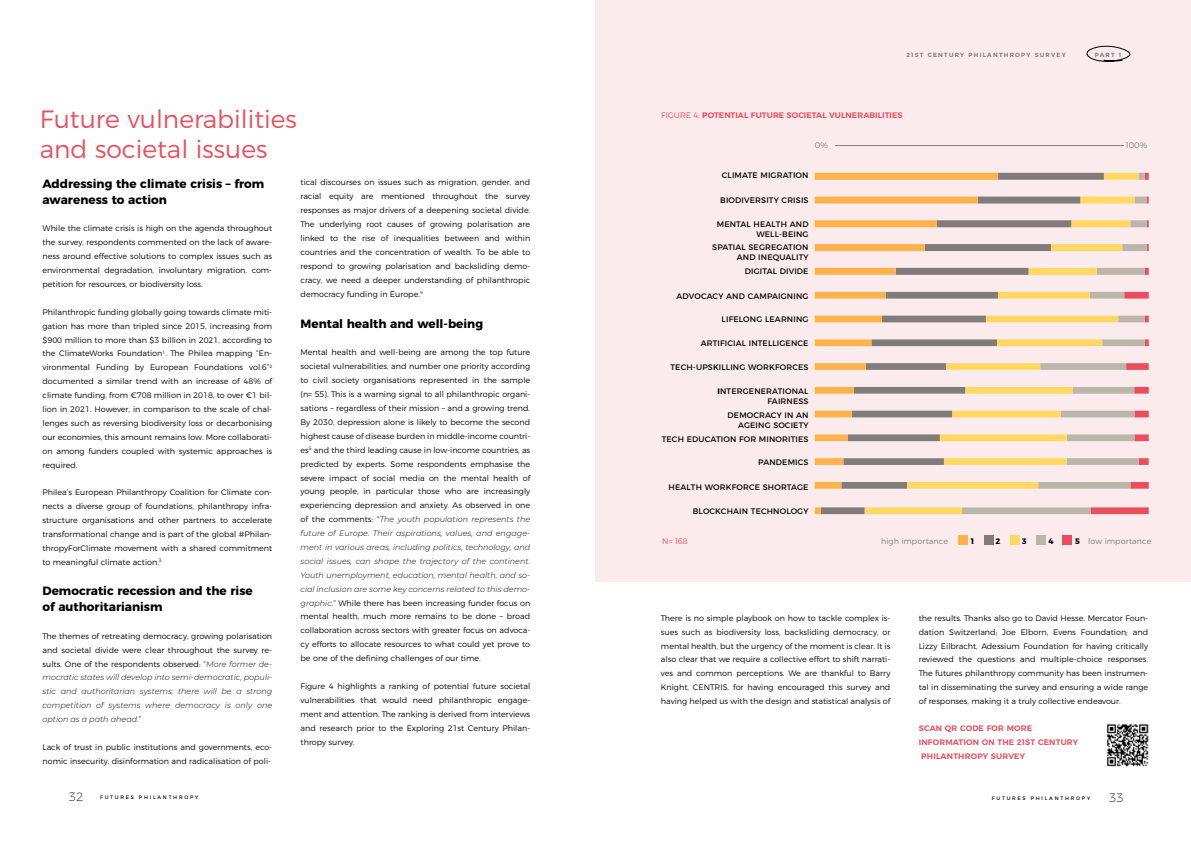
<style>
.page{position:relative;width:1191px;height:842px;background:#fff}
.page>*{position:absolute;margin:0;border:0;box-sizing:border-box;transform-origin:0 0}
.t1{font:300 25px/30px "Montserrat";color:#e94d5e}
.t2{font:700 12px/16px "Montserrat";color:#000}
.t3{font:200 12px "Montserrat";color:#000}
.t4{font:300 8px/13.9px "Montserrat";color:#000;text-align:justify}
.t5{font:8px/9.6px "Montserrat";letter-spacing:.02em;color:#000;text-align:right}
.t6{font:italic 300 8px/13.9px "Montserrat";color:#000;text-align:justify}
.t7{font:600 8px "Montserrat";letter-spacing:.02em;color:#e94d5e}
.t8{font:300 8px "Montserrat";letter-spacing:.005em;color:#7f7c7a}
.t9{font:300 8px "Montserrat";color:#e94d5e}
.t10{font:700 8px "Montserrat";color:#000}
.t11{font:600 6px "Montserrat";letter-spacing:.2em;color:#7f7c7a}
.t12{font:5px "Montserrat";letter-spacing:.35em;color:#000}
.s1{font-style:normal}
.s2{font-style:italic}
.s3{font-weight:300}
.s4{font-weight:700}
.s5{font-weight:700;color:#000}
</style>
<div class="page">
<div style="left:595px;top:0;width:596px;height:582px;background:#fcebed"></div>
<svg style="left:1146px;top:173px;width:2px;height:341px"></svg>
<svg style="left:1138px;top:173px;width:8px;height:341px"></svg>
<svg style="left:1103px;top:173px;width:35px;height:341px"></svg>
<svg style="left:998px;top:173px;width:105px;height:341px"></svg>
<svg style="left:814px;top:173px;width:184px;height:341px"></svg>
<hr style="left:835px;top:145px;width:289px;height:1px;background:#7f7c7a">
<img style="left:1106px;top:724px;width:42px;height:42px">
<div style="left:958px;top:535px;width:9px;height:9px;background:#feb24c"></div>
<div style="left:984px;top:535px;width:9px;height:9px;background:#7f7c7a"></div>
<div style="left:1010px;top:535px;width:9px;height:9px;background:#ffd864"></div>
<div style="left:1036px;top:535px;width:9px;height:9px;background:#bbb6ab"></div>
<div style="left:1062px;top:535px;width:9px;height:9px;background:#e94d5e"></div>
<svg style="left:1086px;top:45px;width:44px;height:17px"></svg>
<h1 class="t1" style="left:40px;top:102px;width:259px">Future vulnerabilities and societal issues</h1>
<h2 class="t2" style="left:43px;top:174px;width:223px">Addressing the climate crisis – from awareness to action</h2>
<p class="t4" style="left:43px;top:221px;width:231px">While the climate crisis is high on the agenda throughout the survey, respondents commented on the lack of aware&shy;ness around effective solutions to complex issues such as environmental degradation, involuntary migration, com&shy;petition for resources, or biodiversity loss.</p>
<p class="t4" style="left:43px;top:304px;width:231px">Philanthropic funding globally going towards climate miti&shy;gation has more than tripled since 2015, increasing from $900 million to more than $3 billion in 2021, according to the ClimateWorks Foundation<sup>1</sup>. The Philea mapping “En&shy;vironmental Funding by European Foundations vol.6”<sup>2 </sup>documented a similar trend with an increase of 48% of climate funding, from €708 million in 2018, to over €1 bil&shy;lion in 2021. However, in comparison to the scale of chal&shy;lenges such as reversing biodiversity loss or decarbonising our economies, this amount remains low. More collaborati&shy;on among funders coupled with systemic approaches is required.</p>
<p class="t4" style="left:43px;top:485px;width:231px">Philea’s European Philanthropy Coalition for Climate con&shy;nects a diverse group of foundations, philanthropy infra&shy;structure organisations and other partners to accelerate transformational change and is part of the global #Philan&shy;thropyForClimate movement with a shared commitment to meaningful climate action.<sup>3</sup></p>
<h2 class="t2" style="left:43px;top:582px;width:212px">Democratic recession and the rise of authoritarianism</h2>
<p class="t6" style="left:43px;top:629px;width:231px"><span class="s1">The themes of retreating democracy, growing polarisation and societal divide were clear throughout the survey re&shy;sults. One of the respondents observed: “</span>More former de&shy;mocratic states will develop into semi-democratic, populi&shy;stic and authoritarian systems; there will be a strong competition of systems where democracy is only one option as a path ahead.<span class="s1">”</span></p>
<p class="t4" style="left:43px;top:739px;width:231px">Lack of trust in public institutions and governments, eco&shy;nomic insecurity, disinformation and radicalisation of poli-</p>
<p class="t4" style="left:300px;top:175px;width:231px">tical discourses on issues such as migration, gender, and racial equity are mentioned throughout the survey responses as major drivers of a deepening societal divide.<br>The underlying root causes of growing polarisation are linked to the rise of inequalities between and within countries and the concentration of wealth. To be able to respond to growing polarisation and backsliding demo&shy;cracy, we need a deeper understanding of philanthropic democracy funding in Europe.<sup>4</sup></p>
<h2 class="t2" style="left:300px;top:314px;width:184px">Mental health and well-being</h2>
<p class="t4" style="left:300px;top:345px;width:231px">Mental health and well-being are among the top future societal vulnerabilities, and number one priority according to civil society organisations represented in the sample (n= 55). This is a warning signal to all philanthropic organi&shy;sations – regardless of their mission – and a growing trend.<br>By 2030, depression alone is likely to become the second highest cause of disease burden in middle-income countri&shy;es<sup>5</sup> and the third leading cause in low-income countries, as predicted by experts. Some respondents emphasise the severe impact of social media on the mental health of young people, in particular those who are increasingly experiencing depression and anxiety. As observed in one of the comments: “<span class="s2">The youth population represents the future of Europe. Their aspirations, values, and engage&shy;ment in various areas, including politics, technology, and social issues, can shape the trajectory of the continent.<br>Youth unemployment, education, mental health, and so&shy;cial inclusion are some key concerns related to this demo&shy;graphic</span>.” While there has been increasing funder focus on mental health, much more remains to be done – broad collaboration across sectors with greater focus on advoca&shy;cy efforts to allocate resources to what could yet prove to be one of the defining challenges of our time.</p>
<p class="t4" style="left:300px;top:678px;width:231px">Figure 4 highlights a ranking of potential future societal vulnerabilities that would need philanthropic engage&shy;ment and attention. The ranking is derived from interviews and research prior to the Exploring 21st Century Philan&shy;thropy survey.</p>
<p class="t11" style="left:906px;top:50px;width:161px">21ST CENTURY PHILANTHROPY SURVEY</p>
<p class="t11" style="left:1094px;top:50px;width:28px">PART 1</p>
<p class="t7" style="left:661px;top:109px;width:243px"><span class="s3">FIGURE 4:</span> <span class="s4">P</span>OTENTIAL FUTURE SOCIETAL VULNERABILITIES</p>
<p class="t8" style="left:815px;top:139px;width:15px">0%</p>
<p class="t8" style="left:1125px;top:139px;width:23px">100%</p>
<p class="t5" style="left:722px;top:170px;width:88px">CLIMATE MIGRATION</p>
<p class="t5" style="left:720px;top:195px;width:90px">BIODIVERSITY CRISIS</p>
<p class="t5" style="left:717px;top:219px;width:93px">MENTAL HEALTH AND<br>WELL-BEING</p>
<p class="t5" style="left:712px;top:242px;width:98px">SPATIAL SEGREGATION<br>AND INEQUALITY</p>
<p class="t5" style="left:676px;top:291px;width:133px">ADVOCACY AND CAMPAIGNING</p>
<p class="t5" style="left:744px;top:266px;width:65px">DIGITAL DIVIDE</p>
<p class="t5" style="left:721px;top:314px;width:88px">LIFELONG LEARNING</p>
<p class="t5" style="left:700px;top:338px;width:109px">ARTIFICIAL INTELLIGENCE</p>
<p class="t5" style="left:670px;top:362px;width:139px">TECH-UPSKILLING WORKFORCES</p>
<p class="t5" style="left:717px;top:386px;width:93px"><span class="s4">I</span>NTERGENERATIONAL<br>FAIRNESS</p>
<p class="t5" style="left:727px;top:410px;width:82px">DEMOCRACY IN AN<br>AGEING SOCIETY</p>
<p class="t5" style="left:662px;top:434px;width:148px">TECH EDUCATION FOR MINORITIES</p>
<p class="t5" style="left:758px;top:457px;width:52px">PANDEMICS</p>
<p class="t5" style="left:668px;top:481px;width:141px">HEALTH WORKFORCE SHORTAGE</p>
<p class="t5" style="left:693px;top:506px;width:117px">BLOCKCHAIN TECHNOLOGY</p>
<p class="t9" style="left:662px;top:535px;width:27px">N= 168</p>
<p class="t8" style="left:881px;top:535px;width:68px">high importance</p>
<p class="t10" style="left:971px;top:534px;width:5px">1</p>
<p class="t10" style="left:995px;top:534px;width:6px">2</p>
<p class="t10" style="left:1022px;top:534px;width:6px">3</p>
<p class="t10" style="left:1048px;top:534px;width:7px">4</p>
<p class="t8" style="left:1075px;top:535px;width:78px"><span class="s5">5</span> low importance</p>
<p class="t4" style="left:661px;top:610px;width:231px">There is no simple playbook on how to tackle complex is&shy;sues such as biodiversity loss, backsliding democracy, or mental health, but the urgency of the moment is clear. It is also clear that we require a collective effort to shift narrati&shy;ves and common perceptions. We are thankful to Barry Knight, CENTRIS, for having encouraged this survey and having helped us with the design and statistical analysis of</p>
<p class="t4" style="left:918px;top:610px;width:231px">the results. Thanks also go to David Hesse, Mercator Foun&shy;dation Switzerland; Joe Elborn, Evens Foundation; and Lizzy Eilbracht, Adessium Foundation for having critically reviewed the questions and multiple-choice responses.<br>The futures philanthropy community has been instrumen&shy;tal in disseminating the survey and ensuring a wide range of responses, making it a truly collective endeavour.</p>
<p class="t7" style="left:918px;top:722px;width:115px">SCAN QR CODE FOR MORE</p>
<p class="t7" style="left:918px;top:736px;width:161px">INFORMATION ON THE 21ST CENTURY</p>
<p class="t7" style="left:921px;top:750px;width:105px">PHILANTHROPY SURVEY</p>
<h2 class="t3" style="left:69px;top:788px;width:16px">32</h2>
<p class="t12" style="left:100px;top:794px;width:100px">FUTURES PHILANTHROPY</p>
<p class="t12" style="left:991px;top:794px;width:100px">FUTURES PHILANTHROPY</p>
<h2 class="t3" style="left:1109px;top:789px;width:16px">33</h2>
</div>
